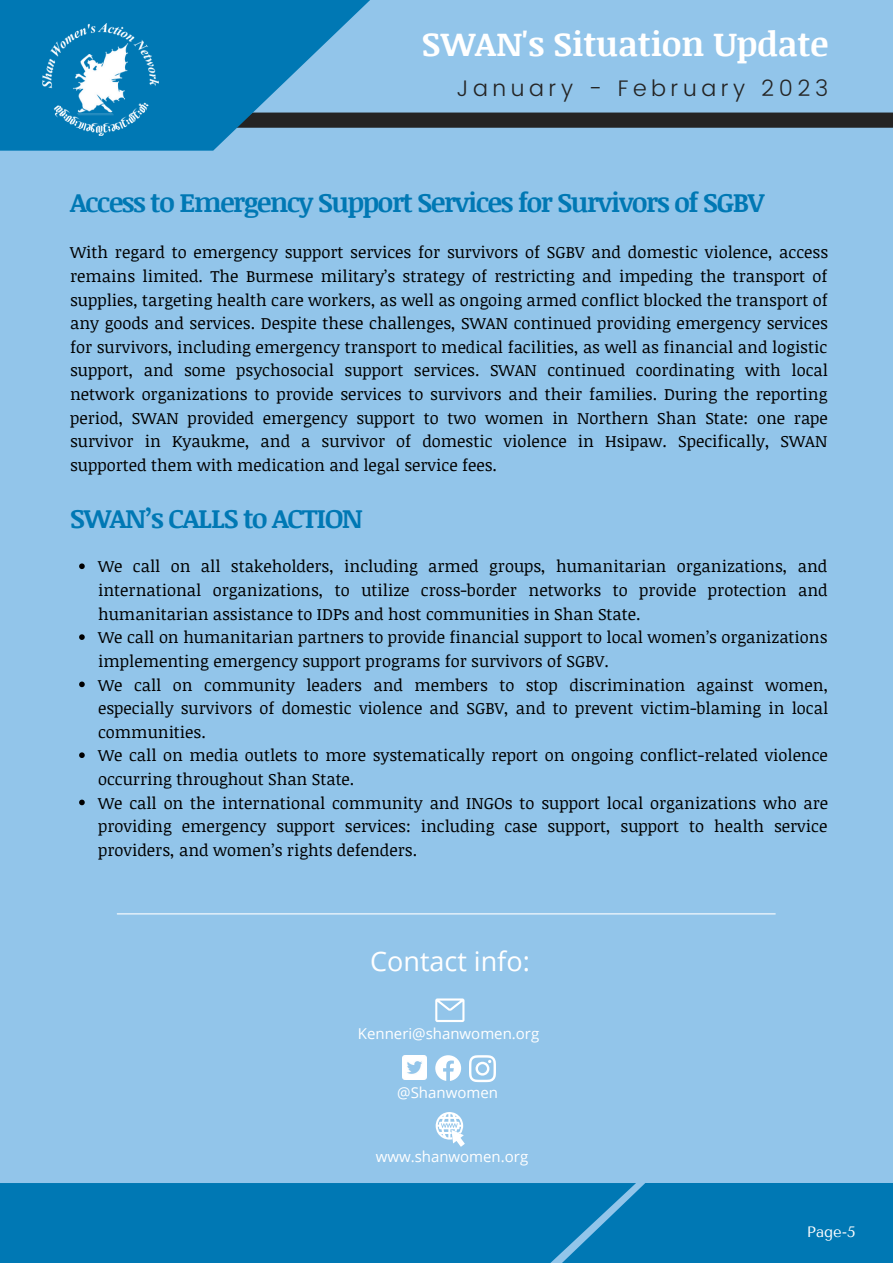
<style>
.page{position:relative;width:893px;height:1264px;background:#fff}
.page>*{position:absolute;margin:0;border:0;box-sizing:border-box;transform-origin:0 0}
.t1{font:700 33.9px "Noticia Text";color:#fff}
.t2{font:700 27px "Noticia Text";letter-spacing:-.05em;color:#0078b4}
.t3{font:27px "Open Sans";color:#fff}
.t4{font:300 22.5px "Poppins";letter-spacing:.2em;color:#242424}
.t5{font:16.5px/23.5px "Noticia Text";color:#000;text-align:justify}
.t6{font:15px "Open Sans";color:#fff}
.t7{font:15px "Tenor Sans";color:#fff}
</style>
<div class="page">
<div style="left:0;top:0;width:892px;height:1262px;background:#92c5ea"></div>
<svg style="left:490px;top:112px;width:402px;height:16px;background:#292c2d"></svg>
<svg style="left:0;top:0;width:490px;height:150px;fill:#0078b4"></svg>
<div style="left:0;top:1183px;width:636px;height:79px;background:#0078b4"></div>
<div style="left:499px;top:1182px;width:393px;height:80px;background:#0078b4"></div>
<img style="left:42px;top:23px;width:116px;height:113px">
<svg style="left:79px;top:563px;width:6px;height:6px"></svg>
<svg style="left:79px;top:634px;width:6px;height:6px"></svg>
<svg style="left:79px;top:681px;width:6px;height:6px"></svg>
<svg style="left:79px;top:752px;width:6px;height:6px"></svg>
<svg style="left:79px;top:799px;width:6px;height:6px"></svg>
<hr style="left:117px;top:913px;width:658px;height:1px;background:#fff">
<svg style="left:435px;top:1112px;width:30px;height:34px"></svg>
<svg style="left:435px;top:998px;width:29px;height:24px"></svg>
<svg style="left:435px;top:1055px;width:26px;height:25px"></svg>
<img style="left:402px;top:1055px;width:25px;height:24px">
<svg style="left:469px;top:1055px;width:27px;height:27px"></svg>
<h1 class="t1" style="left:422px;top:20px;width:408px">SWAN's Situation Update</h1>
<h3 class="t4" style="left:456px;top:75px;width:373px">January - February 2023</h3>
<h2 class="t2" style="left:70px;top:183px;width:695px">Access to Emergency Support Services for Survivors of SGBV</h2>
<p class="t5" style="left:70px;top:240px;width:759px">With regard to emergency support services for survivors of SGBV and domestic violence, access remains limited. The Burmese military’s strategy of restricting and impeding the transport of supplies, targeting health care workers, as well as ongoing armed conflict blocked the transport of any goods and services. Despite these challenges, SWAN continued providing emergency services for survivors, including emergency transport to medical facilities, as well as financial and logistic support, and some psychosocial support services. SWAN continued coordinating with local network organizations to provide services to survivors and their families. During the reporting period, SWAN provided emergency support to two women in Northern Shan State: one rape survivor in Kyaukme, and a survivor of domestic violence in Hsipaw. Specifically, SWAN supported them with medication and legal service fees.</p>
<h2 class="t2" style="left:70px;top:499px;width:294px">SWAN’s CALLS to ACTION</h2>
<p class="t5" style="left:98px;top:554px;width:731px;text-align:left">We call on all stakeholders, including armed groups, humanitarian organizations, and international organizations, to utilize cross-border networks to provide protection and humanitarian assistance to IDPs and host communities in Shan State.<br>We call on humanitarian partners to provide financial support to local women’s organizations implementing emergency support programs for survivors of SGBV.<br>We call on community leaders and members to stop discrimination against women, especially survivors of domestic violence and SGBV, and to prevent victim-blaming in local communities.<br>We call on media outlets to more systematically report on ongoing conflict-related violence occurring throughout Shan State.<br>We call on the international community and INGOs to support local organizations who are providing emergency support services: including case support, support to health service providers, and women’s rights defenders.</p>
<h2 class="t3" style="left:370px;top:941px;width:161px">Contact info:</h2>
<p class="t6" style="left:358px;top:1022px;width:183px">Kenneri@shanwomen.org</p>
<p class="t6" style="left:397px;top:1082px;width:102px">@Shanwomen</p>
<p class="t6" style="left:375px;top:1145px;width:154px">www.shanwomen.org</p>
<p class="t7" style="left:806px;top:1223px;width:50px">Page-5</p>
</div>
